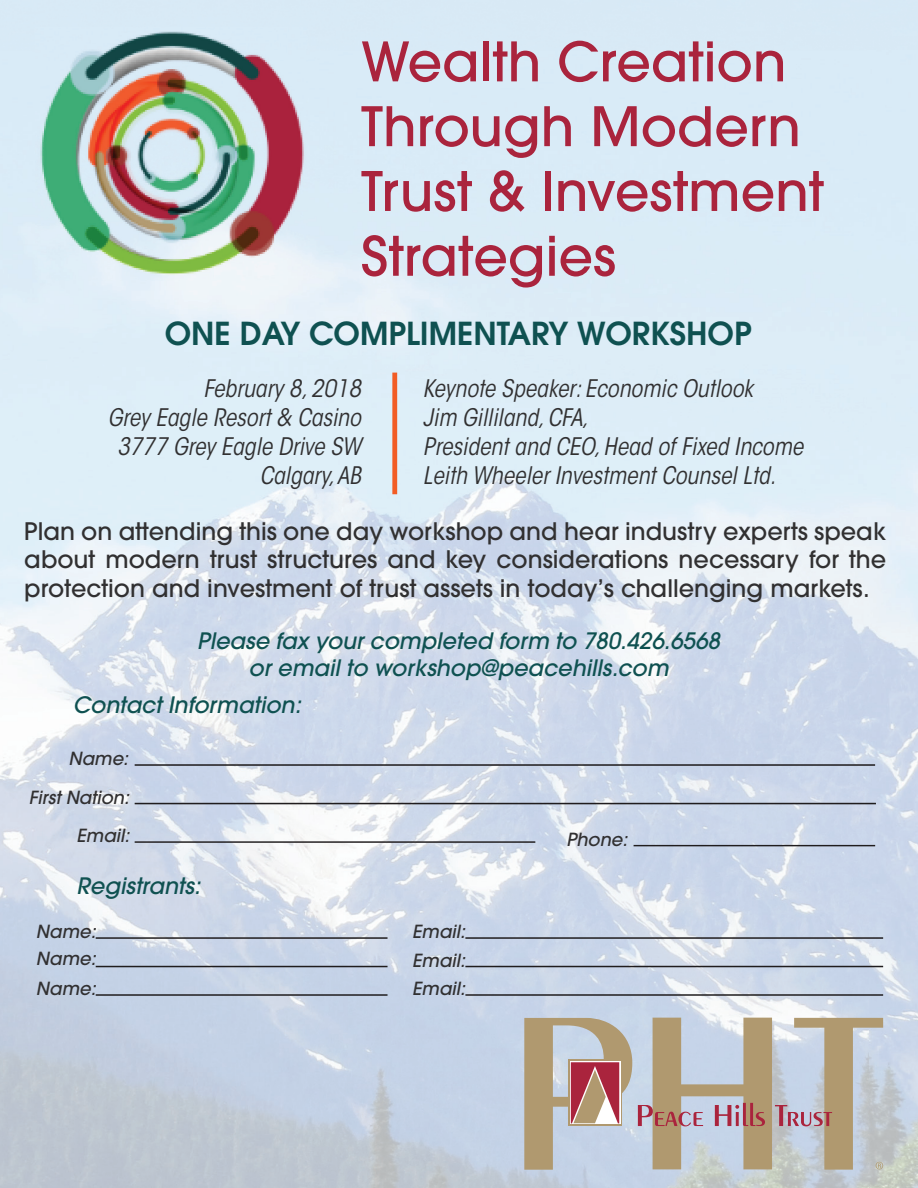
<style>
.page{position:relative;width:918px;height:1188px;background:#fff}
.page>*{position:absolute;margin:0;border:0;box-sizing:border-box;transform-origin:0 0}
.t1{font:500 54px/64.8px "ITC Avant Garde Std";color:#aa243d}
.t2{font:600 31.5px "ITC Avant Garde Std";color:#0f5151}
.t3{font:500 24px/28.8px "ITC Avant Garde Std";color:#313031;text-align:justify}
.t4{font:italic condensed 24px/28.8px "ITC Avant Garde Std";color:#313031}
.t5{font:italic 500 22.5px/27px "ITC Avant Garde Std";color:#0f5151;text-align:center}
.t6{font:italic 500 18px/38.5px "ITC Avant Garde Std";color:#313031;text-align:right}
</style>
<div class="page">
<img style="left:0;top:50px;width:50px;height:1138px">
<img style="left:867px;top:50px;width:51px;height:1138px">
<img style="left:50px;top:280px;width:257px;height:908px">
<img style="left:305px;top:567px;width:563px;height:621px">
<svg style="left:638px;top:1018px;width:245px;height:152px;background:#bdb7b0"></svg>
<svg style="left:524px;top:1018px;width:108px;height:152px;background:#bba99f"></svg>
<hr style="left:135px;top:764px;width:740px;height:2px;background:#201d1e">
<hr style="left:96px;top:937px;width:292px;height:2px;background:#201d1e">
<hr style="left:135px;top:803px;width:741px;height:1px;background:#201d1e">
<hr style="left:634px;top:845px;width:241px;height:1px;background:#201d1e">
<hr style="left:135px;top:841px;width:400px;height:2px;background:#201d1e">
<hr style="left:465px;top:937px;width:418px;height:2px;background:#201d1e">
<hr style="left:96px;top:966px;width:292px;height:1px;background:#201d1e">
<hr style="left:465px;top:966px;width:418px;height:1px;background:#201d1e">
<hr style="left:96px;top:994px;width:292px;height:2px;background:#201d1e">
<hr style="left:465px;top:994px;width:418px;height:2px;background:#201d1e">
<div style="left:392px;top:373px;width:5px;height:121px;background:#f25c24"></div>
<img style="left:35px;top:27px;width:272px;height:253px">
<h1 class="t1" style="left:361px;top:29px;width:464px">Wealth Creation<br>Through Modern<br>Trust &amp; Investment<br>Strategies</h1>
<h2 class="t2" style="left:165px;top:313px;width:588px">ONE DAY COMPLIMENTARY WORKSHOP</h2>
<p class="t4" style="left:108px;top:375px;width:255px;text-align:right">February 8, 2018<br>Grey Eagle Resort &amp; Casino<br>3777 Grey Eagle Drive SW<br>Calgary, AB</p>
<p class="t4" style="left:423px;top:375px;width:382px">Keynote Speaker: Economic Outlook<br>Jim Gilliland, CFA,<br>President and CEO, Head of Fixed Income Leith Wheeler Investment Counsel Ltd.</p>
<p class="t3" style="left:24px;top:516px;width:863px">Plan on attending this one day workshop and hear industry experts speak about modern trust structures and key considerations necessary for the protection and investment of trust assets in today’s challenging markets.</p>
<p class="t5" style="left:197px;top:627px;width:524px">Please fax your completed form to 780.426.6568 or email to workshop@peacehills.com</p>
<p class="t5" style="left:73px;top:691px;width:229px">Contact Information:</p>
<p class="t6" style="left:68px;top:739px;width:61px">Name:</p>
<p class="t6" style="left:29px;top:778px;width:102px">First Nation:<br>Email:</p>
<p class="t5" style="left:77px;top:872px;width:125px">Registrants:</p>
<p class="t6" style="left:36px;top:912px;width:61px">Name:</p>
<p class="t6" style="left:412px;top:912px;width:54px">Email:</p>
<p class="t6" style="left:36px;top:939px;width:61px">Name:</p>
<p class="t6" style="left:412px;top:941px;width:54px">Email:</p>
<p class="t6" style="left:36px;top:969px;width:61px">Name:</p>
<p class="t6" style="left:412px;top:969px;width:54px">Email:</p>
<p class="t6" style="left:566px;top:820px;width:63px">Phone:</p>
</div>
